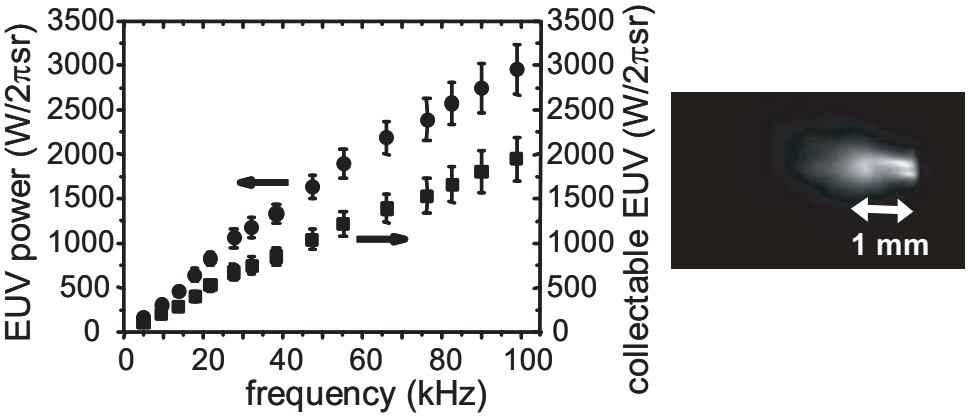
<style>
.page{position:relative;width:968px;height:416px;background:#fff}
.page>*{position:absolute;margin:0;border:0;box-sizing:border-box;transform-origin:0 0}
.t1{font:34.8px "Arial";color:#231f20}
.t2{font:34px "Arial";color:#231f20}
.t3{font:30.4px "Arial";letter-spacing:.015em;color:#231f20}
.t4{font:700 30.4px "Arial";color:#fff}
</style>
<div class="page">
<img style="left:672px;top:93px;width:292px;height:175px">
<svg style="left:851px;top:197px;width:62px;height:26px"></svg>
<svg style="left:116px;top:19px;width:427px;height:321px"></svg>
<div style="left:136px;top:310px;width:15px;height:15px;border:3px solid #231f20;border-radius:50%"></div>
<svg style="left:137px;top:41px;width:389px;height:286px"></svg>
<div style="left:136px;top:316px;width:15px;height:13px;border:3px solid #231f20"></div>
<svg style="left:137px;top:134px;width:388px;height:197px"></svg>
<div style="left:357px;top:236px;width:48px;height:7px;background:#231f20"></div>
<svg style="left:387px;top:228px;width:26px;height:23px"></svg>
<div style="left:240px;top:179px;width:48px;height:7px;background:#231f20"></div>
<svg style="left:232px;top:171px;width:26px;height:23px"></svg>
<p class="t2" style="left:5px;top:342px;width:321px;rotate:-90deg">EUV power (W/2 sr)</p>
<p class="t3" style="left:47px;top:8px;width:69px">3500</p>
<p class="t3" style="left:547px;top:8px;width:69px">3500</p>
<p class="t3" style="left:47px;top:52px;width:69px">3000</p>
<p class="t3" style="left:547px;top:52px;width:69px">3000</p>
<p class="t3" style="left:47px;top:97px;width:69px">2500</p>
<p class="t3" style="left:547px;top:97px;width:69px">2500</p>
<p class="t3" style="left:47px;top:142px;width:69px">2000</p>
<p class="t3" style="left:547px;top:142px;width:69px">2000</p>
<p class="t3" style="left:47px;top:185px;width:69px">1500</p>
<p class="t3" style="left:547px;top:185px;width:69px">1500</p>
<p class="t3" style="left:47px;top:230px;width:69px">1000</p>
<p class="t3" style="left:547px;top:230px;width:69px">1000</p>
<p class="t3" style="left:60px;top:275px;width:52px">500</p>
<p class="t3" style="left:547px;top:275px;width:52px">500</p>
<p class="t3" style="left:84px;top:319px;width:18px">0</p>
<p class="t3" style="left:553px;top:319px;width:18px">0</p>
<p class="t3" style="left:118px;top:348px;width:18px">0</p>
<p class="t3" style="left:192px;top:348px;width:35px">20</p>
<p class="t3" style="left:270px;top:348px;width:35px">40</p>
<p class="t3" style="left:350px;top:348px;width:35px">60</p>
<p class="t3" style="left:429px;top:348px;width:35px">80</p>
<p class="t3" style="left:503px;top:348px;width:52px">100</p>
<p class="t1" style="left:246px;top:379px;width:243px">frequency (kHz)</p>
<p class="t2" style="left:623px;top:395px;width:392px;rotate:-90deg">collectable EUV (W/2 sr)</p>
<p class="t4" style="left:851px;top:227px;width:81px">1 mm</p>
</div>
